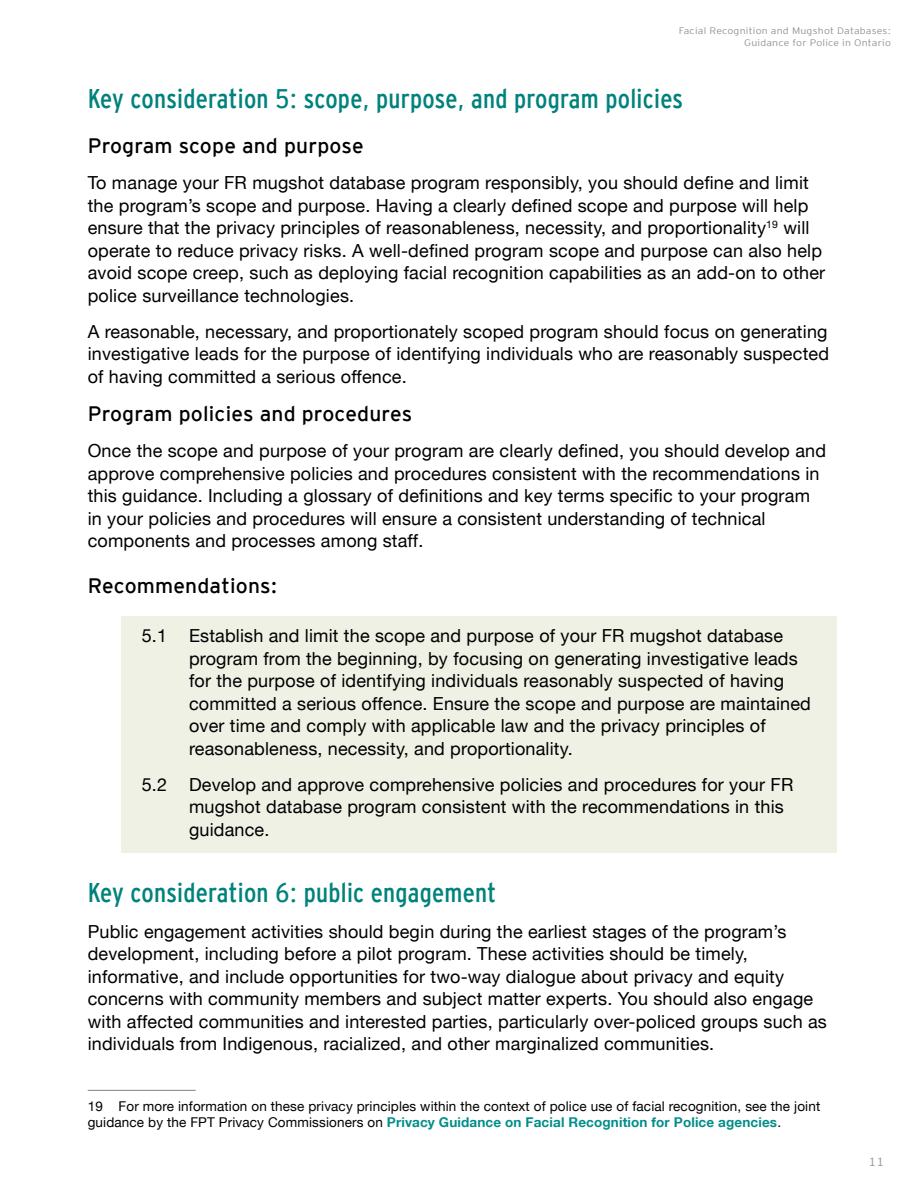
<style>
.page{position:relative;width:918px;height:1188px;background:#fff}
.page>*{position:absolute;margin:0;border:0;box-sizing:border-box;transform-origin:0 0}
.t1{font:27px "Interstate Cond Mono";letter-spacing:.01em;color:#00827c}
.t2{font:21px "Interstate Mono";letter-spacing:.01em;color:#000}
.t3{font:18px/22.5px "Helvetica Neue LT";letter-spacing:.01em;color:#000}
.t4{font:13.5px/16.2px "Helvetica Neue LT";letter-spacing:.01em;color:#000}
.t5{font:12.15px "Interstate Cond Mono Lgt";color:#939598;scale:1.11 1}
.t6{font:9.45px/12.6px "Interstate Mono Lgt";letter-spacing:.02em;color:#939598;text-align:right;scale:1.11 1}
.s1{font-weight:700;color:#008e89}
</style>
<div class="page">
<div style="left:122px;top:616px;width:715px;height:156px;background:#eff1e5"></div>
<div style="left:122px;top:764px;width:715px;height:89px;background:#eff1e5"></div>
<hr style="left:88px;top:1090px;width:108px;height:1px;background:#808285">
<p class="t6" style="left:679px;top:24px;width:193px">Facial Recognition and Mugshot Databases:<br>Guidance for Police in Ontario</p>
<h1 class="t1" style="left:88px;top:83px;width:597px">Key consideration 5: scope, purpose, and program policies</h1>
<p class="t2" style="left:88px;top:134px;width:277px">Program scope and purpose</p>
<p class="t3" style="left:88px;top:171px;width:739px">To manage your FR mugshot database program responsibly, you should define and limit the program’s scope and purpose. Having a clearly defined scope and purpose will help ensure that the privacy principles of reasonableness, necessity, and proportionality<sup>19</sup> will operate to reduce privacy risks. A well-defined program scope and purpose can also help avoid scope creep, such as deploying facial recognition capabilities as an add-on to other police surveillance technologies.</p>
<p class="t3" style="left:88px;top:320px;width:743px;text-align:justify">A reasonable, necessary, and proportionately scoped program should focus on generating investigative leads for the purpose of identifying individuals who are reasonably suspected of having committed a serious offence.</p>
<p class="t2" style="left:88px;top:402px;width:326px">Program policies and procedures</p>
<p class="t3" style="left:88px;top:439px;width:740px">Once the scope and purpose of your program are clearly defined, you should develop and approve comprehensive policies and procedures consistent with the recommendations in this guidance. Including a glossary of definitions and key terms specific to your program in your policies and procedures will ensure a consistent understanding of technical components and processes among staff.</p>
<p class="t2" style="left:88px;top:574px;width:191px">Recommendations:</p>
<p class="t3" style="left:189px;top:624px;width:623px;text-indent:-47px">5.1 Establish and limit the scope and purpose of your FR mugshot database program from the beginning, by focusing on generating investigative leads for the purpose of identifying individuals reasonably suspected of having committed a serious offence. Ensure the scope and purpose are maintained over time and comply with applicable law and the privacy principles of reasonableness, necessity, and proportionality.</p>
<p class="t3" style="left:189px;top:773px;width:606px;text-indent:-47px">5.2 Develop and approve comprehensive policies and procedures for your FR mugshot database program consistent with the recommendations in this guidance.</p>
<h1 class="t1" style="left:88px;top:877px;width:410px">Key consideration 6: public engagement</h1>
<p class="t3" style="left:88px;top:920px;width:741px">Public engagement activities should begin during the earliest stages of the program’s development, including before a pilot program. These activities should be timely, informative, and include opportunities for two-way dialogue about privacy and equity concerns with community members and subject matter experts. You should also engage with affected communities and interested parties, particularly over-policed groups such as individuals from Indigenous, racialized, and other marginalized communities.</p>
<p class="t4" style="left:88px;top:1098px;width:734px">19 For more information on these privacy principles within the context of police use of facial recognition, see the joint guidance by the FPT Privacy Commissioners on <span class="s1">Privacy Guidance on Facial Recognition for Police agencies</span>.</p>
<p class="t5" style="left:869px;top:1155px;width:15px">11</p>
</div>
